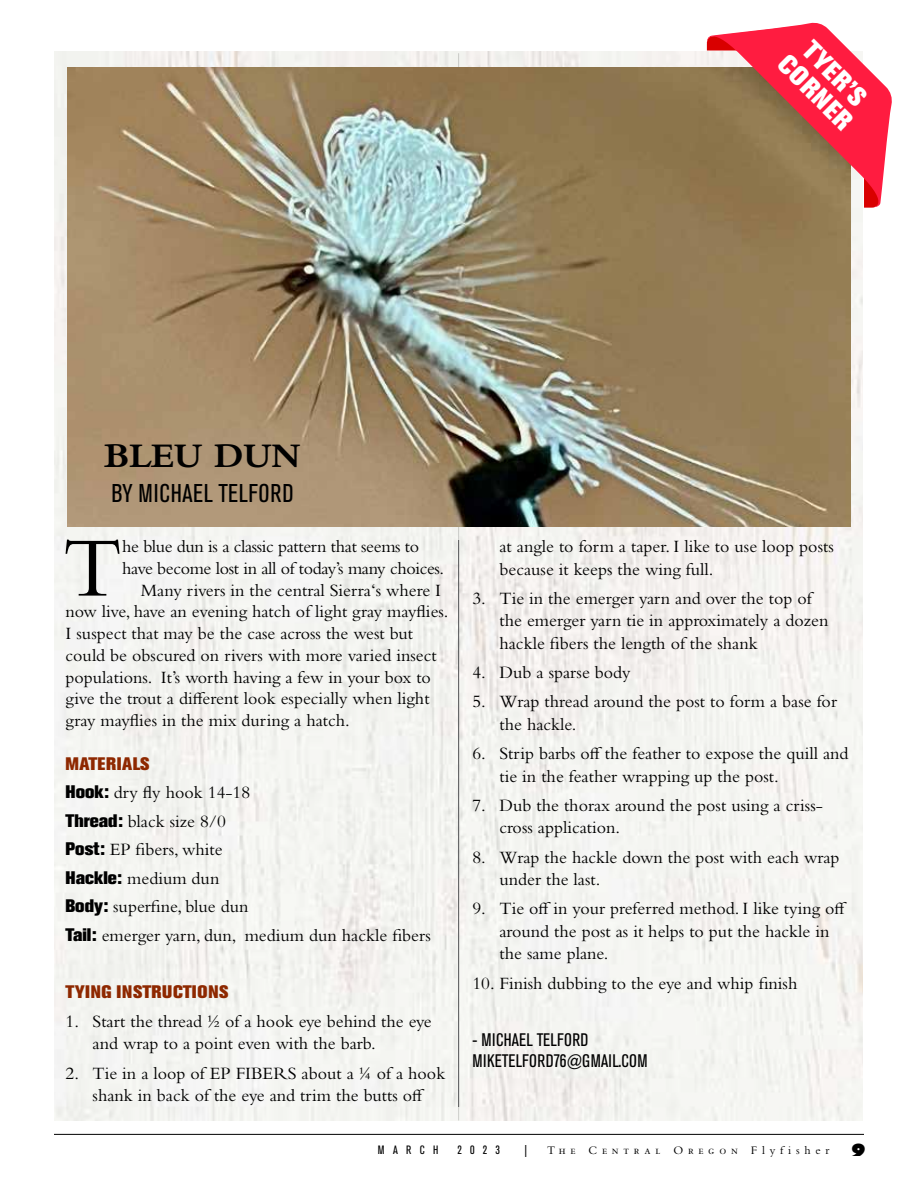
<style>
.page{position:relative;width:918px;height:1188px;background:#fff}
.page>*{position:absolute;margin:0;border:0;box-sizing:border-box;transform-origin:0 0}
.t1{font:87.9px "Bembo Std";color:#000}
.t2{font:700 36px "Bembo Std";color:#000}
.t3{font:800 27px/27px "Akzidenz Grotesk BE";color:#fff}
.t4{font:condensed 25.5px "Akzidenz Grotesk BE";letter-spacing:.02em;color:#000}
.t5{font:18px/22.5px "Bembo Std";color:#000}
.t6{font:condensed 18px/21.8px "Akzidenz Grotesk BE";letter-spacing:.01em;color:#000}
.t7{font:800 18px "Akzidenz Grotesk BE";letter-spacing:.04em;color:#8e2800}
.t8{font:800 18px "Akzidenz Grotesk BE";letter-spacing:.02em;color:#8e2800}
.t9{font:800 16.5px "Gill Sans Std";color:#000}
.t10{font:12px "Bembo Std";letter-spacing:.4em;color:#000}
.t11{font:condensed 12px "Akzidenz Grotesk BE";letter-spacing:.7em;color:#000}
.s1{font-family:"Akzidenz Grotesk BE";font-weight:800}
</style>
<div class="page">
<hr style="left:54px;top:1134px;width:810px;height:1px;background:#000">
<hr style="left:458px;top:53px;width:1px;height:1068px;background:#58595b">
<img style="left:54px;top:51px;width:808px;height:1069px">
<img style="left:68px;top:68px;width:782px;height:458px">
<hr style="left:458px;top:540px;width:1px;height:567px;background:#58595b">
<svg style="left:707px;top:22px;width:185px;height:186px;background:#cb6661"></svg>
<h3 class="t3" style="left:811px;top:31px;width:94px;rotate:45deg">TYER’S<br>CORNER</h3>
<h2 class="t2" style="left:104px;top:436px;width:198px">BLEU DUN</h2>
<h3 class="t4" style="left:112px;top:479px;width:183px">BY MICHAEL TELFORD</h3>
<h1 class="t1" style="left:63px;top:517px;width:61px">T</h1>
<p class="t5" style="left:122px;top:535px;width:298px">he blue dun is a classic pattern that seems to</p>
<p class="t5" style="left:122px;top:557px;width:324px">have become lost in all of today’s many choices.</p>
<p class="t5" style="left:141px;top:578px;width:302px">Many rivers in the central Sierra‘s where I</p>
<p class="t5" style="left:66px;top:600px;width:385px">now live, have an evening hatch of light gray mayflies.</p>
<p class="t5" style="left:66px;top:622px;width:349px">I suspect that may be the case across the west but</p>
<p class="t5" style="left:66px;top:644px;width:373px">could be obscured on rivers with more varied insect</p>
<p class="t5" style="left:66px;top:665px;width:367px">populations. It’s worth having a few in your box to</p>
<p class="t5" style="left:66px;top:687px;width:366px">give the trout a different look especially when light</p>
<p class="t5" style="left:66px;top:709px;width:286px">gray mayflies in the mix during a hatch.</p>
<p class="t8" style="left:66px;top:753px;width:86px">MATERIALS</p>
<p class="t5" style="left:66px;top:778px;width:367px;line-height:28.5px"><span class="s1">Hook:</span> dry fly hook 14-18<br><span class="s1">Thread:</span> black size 8/0<br><span class="s1">Post:</span> EP fibers, white<br><span class="s1">Hackle:</span> medium dun<br><span class="s1">Body:</span> superfine, blue dun<br><span class="s1">Tail:</span> emerger yarn, dun, medium dun hackle fibers</p>
<p class="t7" style="left:66px;top:981px;width:165px">TYING INSTRUCTIONS</p>
<p class="t5" style="left:93px;top:1010px;width:341px;text-indent:-27px">1. Start the thread ½ of a hook eye behind the eye and wrap to a point even with the barb.</p>
<p class="t5" style="left:66px;top:1061px;width:381px;text-align:center">2. Tie in a loop of EP FIBERS about a ¼ of a hook shank in back of the eye and trim the butts off</p>
<p class="t5" style="left:499px;top:535px;width:336px">at angle to form a taper. I like to use loop posts because it keeps the wing full.</p>
<p class="t5" style="left:499px;top:587px;width:330px;text-indent:-27px">3. Tie in the emerger yarn and over the top of the emerger yarn tie in approximately a dozen hackle fibers the length of the shank</p>
<p class="t5" style="left:472px;top:661px;width:160px">4. Dub a sparse body</p>
<p class="t5" style="left:499px;top:690px;width:339px;text-indent:-27px">5. Wrap thread around the post to form a base for the hackle.</p>
<p class="t5" style="left:499px;top:742px;width:351px;text-indent:-27px">6. Strip barbs off the feather to expose the quill and tie in the feather wrapping up the post.</p>
<p class="t5" style="left:499px;top:794px;width:325px;text-indent:-27px">7. Dub the thorax around the post using a criss&shy;cross application.</p>
<p class="t5" style="left:499px;top:845px;width:340px;text-indent:-27px">8. Wrap the hackle down the post with each wrap under the last.</p>
<p class="t5" style="left:499px;top:897px;width:349px;text-indent:-27px">9. Tie off in your preferred method. I like tying off around the post as it helps to put the hackle in the same plane.</p>
<p class="t5" style="left:472px;top:971px;width:326px">10. Finish dubbing to the eye and whip finish</p>
<p class="t6" style="left:472px;top:1029px;width:177px">- MICHAEL TELFORD<br>MIKETELFORD76@GMAIL.COM</p>
<p class="t11" style="left:378px;top:1143px;width:62px">MARCH</p>
<p class="t11" style="left:458px;top:1143px;width:44px">2023</p>
<p class="t11" style="left:525px;top:1143px;width:4px">|</p>
<p class="t10" style="left:547px;top:1144px;width:284px">The Central Oregon Flyfisher</p>
<p class="t9" style="left:851px;top:1139px;width:16px">9</p>
</div>
